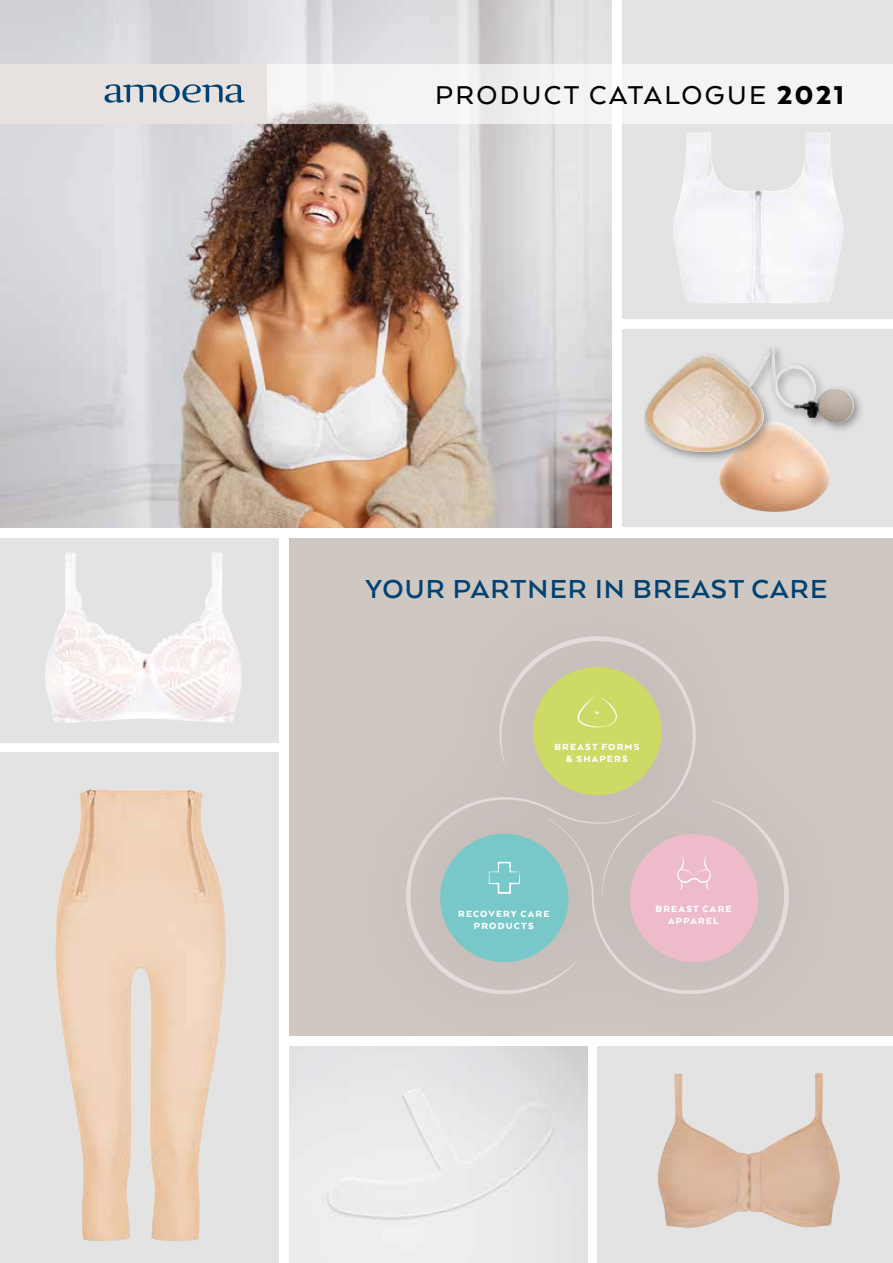
<style>
.page{position:relative;width:893px;height:1263px;background:#fff}
.page>*{position:absolute;margin:0;border:0;box-sizing:border-box;transform-origin:0 0}
.t1{font:700 30px "Arquitecta";letter-spacing:.04em;color:#004272}
.t2{font:500 29.7px "Arquitecta";letter-spacing:.08em;color:#000}
.t3{font:900 10.35px/12.5px "Arquitecta";letter-spacing:.12em;color:#fff;text-align:center}
.s1{font-weight:900}
</style>
<div class="page">
<div style="left:294px;top:524px;width:599px;height:580px;background:#000;opacity:.12"></div>
<svg style="left:404px;top:796px;width:237px;height:199px;background:#acc5c2"></svg>
<svg style="left:498px;top:634px;width:199px;height:261px;background:#c5cba0"></svg>
<svg style="left:549px;top:800px;width:240px;height:194px;background:#d1c0c0"></svg>
<div style="left:598px;top:1046px;width:295px;height:217px;background:#e3e3e3"></div>
<img style="left:657px;top:1073px;width:183px;height:155px">
<img style="left:289px;top:1046px;width:298px;height:217px">
<div style="left:0;top:753px;width:279px;height:510px;background:#e3e3e3"></div>
<img style="left:55px;top:789px;width:171px;height:453px">
<div style="left:0;top:538px;width:279px;height:204px;background:#e3e3e3"></div>
<img style="left:45px;top:553px;width:197px;height:170px">
<img style="left:0;top:0;width:612px;height:527px">
<div style="left:622px;top:0;width:271px;height:319px;background:#e3e3e3"></div>
<img style="left:673px;top:132px;width:171px;height:171px">
<div style="left:622px;top:330px;width:271px;height:197px;background:#e3e3e3"></div>
<img style="left:719px;top:463px;width:111px;height:49px">
<div style="left:644px;top:342px;width:221px;height:121px;background:#000;opacity:.36"></div>
<img style="left:644px;top:347px;width:210px;height:105px">
<div style="left:264px;top:64px;width:629px;height:59px;background:#f4f4f4"></div>
<div style="left:0;top:64px;width:266px;height:59px;background:#e7e2e0"></div>
<svg style="left:105px;top:84px;width:140px;height:19px"></svg>
<h2 class="t2" style="left:435px;top:76px;width:410px">PRODUCT CATALOGUE <span class="s1">2021</span></h2>
<h1 class="t1" style="left:366px;top:570px;width:463px">YOUR PARTNER IN BREAST CARE</h1>
<p class="t3" style="left:554px;top:740px;width:87px">BREAST FORMS &amp; SHAPERS</p>
<p class="t3" style="left:458px;top:907px;width:93px">RECOVERY CARE<br>PRODUCTS</p>
<p class="t3" style="left:655px;top:902px;width:77px">BREAST CARE<br>APPAREL</p>
</div>
